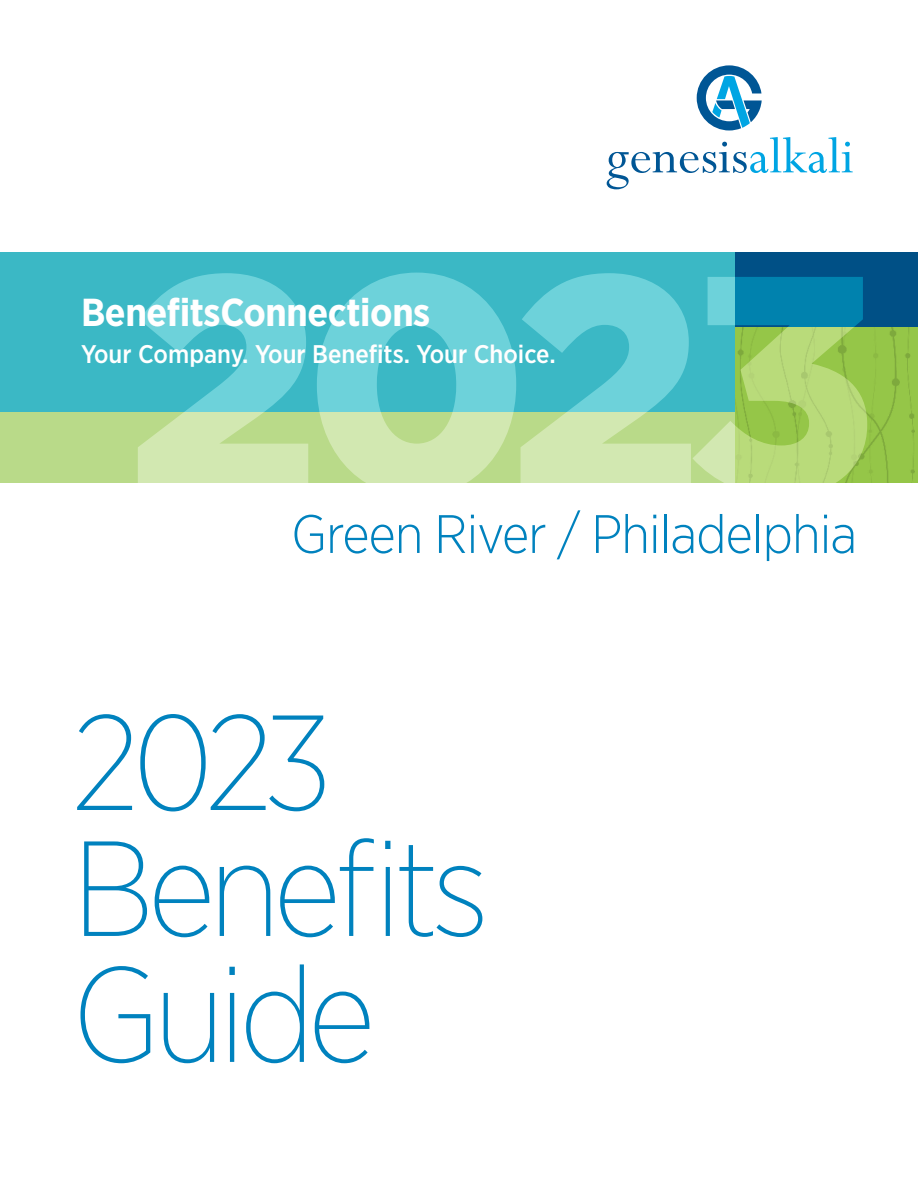
<style>
.page{position:relative;width:918px;height:1188px;background:#fff}
.page>*{position:absolute;margin:0;border:0;box-sizing:border-box;transform-origin:0 0}
.t1{font:200 135px/126px "Gotham Narrow";letter-spacing:-.05em;color:#0082be}
.t2{font:300 54px "Gotham Narrow";letter-spacing:-.02em;color:#0082be}
.t3{font:700 39px "Gotham Narrow";letter-spacing:-.01em;color:#fff}
.t4{font:500 25.5px "Gotham Narrow";color:#fff}
</style>
<div class="page">
<svg style="left:607px;top:137px;width:246px;height:52px"></svg>
<svg style="left:697px;top:65px;width:65px;height:66px"></svg>
<div style="left:734px;top:253px;width:184px;height:74px;background:#005086"></div>
<img style="left:867px;top:327px;width:51px;height:155px">
<div style="left:0;top:412px;width:734px;height:70px;background:#b9da89"></div>
<div style="left:0;top:253px;width:734px;height:159px;background:#3bb8c5"></div>
<svg style="left:138px;top:273px;width:729px;height:210px"></svg>
<h3 class="t3" style="left:81px;top:287px;width:351px">BenefitsConnections</h3>
<p class="t4" style="left:81px;top:338px;width:476px">Your Company. Your Benefits. Your Choice.</p>
<h2 class="t2" style="left:291px;top:501px;width:568px">Green River / Philadelphia</h2>
<h1 class="t1" style="left:72px;top:696px;width:419px">2023<br>Benefits<br>Guide</h1>
</div>
